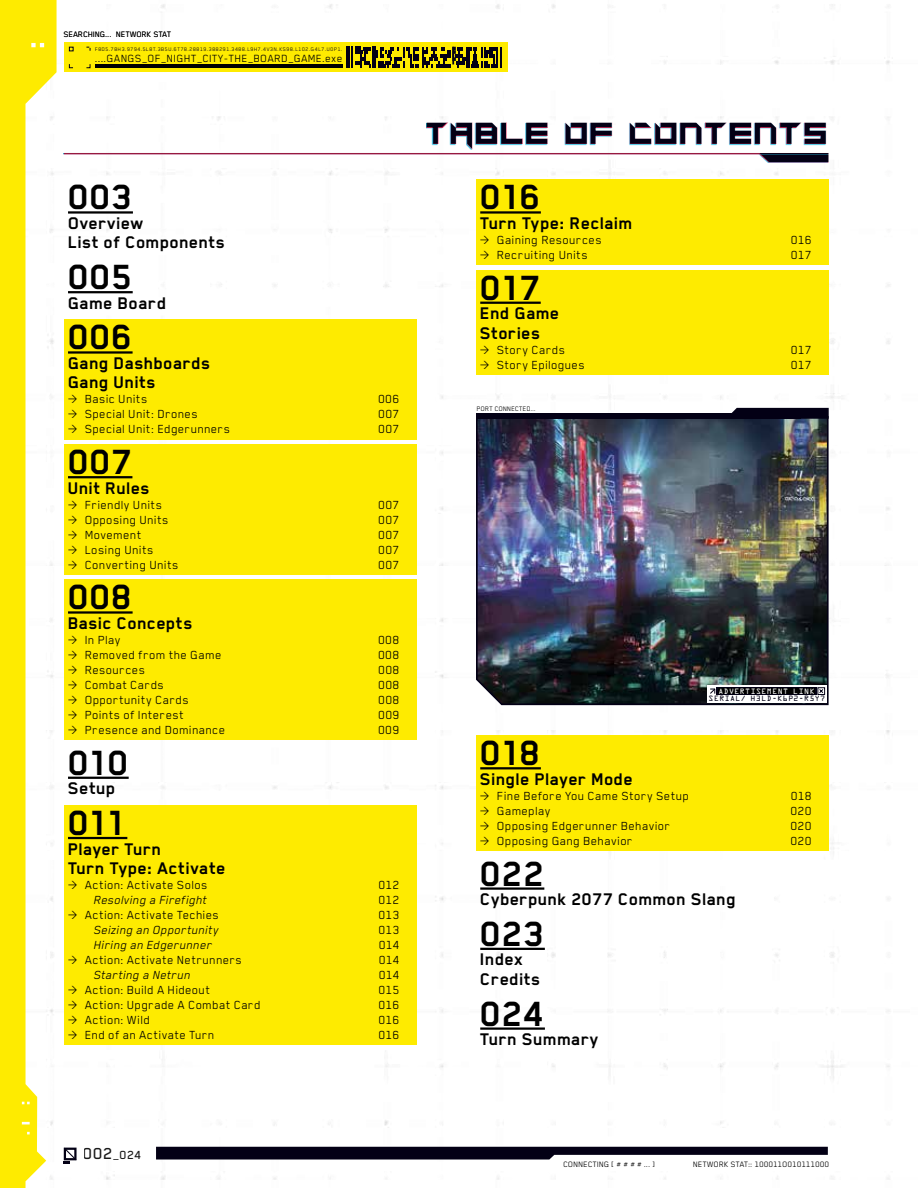
<style>
.page{position:relative;width:918px;height:1188px;background:#fff}
.page>*{position:absolute;margin:0;border:0;box-sizing:border-box;transform-origin:0 0}
.t1{font:700 40.5px "Blender Pro";letter-spacing:.015em;color:#000}
.t2{font:27px "Motor Block";letter-spacing:.03em;color:#030015}
.t3{font:700 19.5px/19.5px "Blender Pro";letter-spacing:.01em;color:#000}
.t4{font:13.5px "Blender Pro";letter-spacing:.025em;color:#000}
.t5{font:italic 13.5px "Blender Pro";letter-spacing:.02em;color:#000}
.t6{font:500 13.5px "Blender Pro";color:#000}
.t7{font:12px "Blender Pro";letter-spacing:.03em;color:#000}
.t8{font:9px "Blender Pro";letter-spacing:.01em;color:#000}
.t9{font:7.5px "Blender Pro";letter-spacing:.01em;color:#000}
.t10{font:6.9px "OCRA Std";letter-spacing:.05em;color:#030015}
.t11{font:6.9px "OCRA Std";letter-spacing:.05em;color:#fff}
.t12{font:6px "Blender Pro";letter-spacing:.08em;color:#030015}
.s1{font-size:18.3px}
</style>
<div class="page">
<svg style="left:0;top:0;width:57px;height:1188px"></svg>
<div style="left:64px;top:43px;width:444px;height:29px;background:#feeb00"></div>
<div style="left:64px;top:444px;width:352px;height:130px;background:#feeb00"></div>
<div style="left:64px;top:319px;width:352px;height:120px;background:#feeb00"></div>
<div style="left:476px;top:179px;width:353px;height:86px;background:#feeb00"></div>
<div style="left:476px;top:270px;width:353px;height:104px;background:#feeb00"></div>
<div style="left:476px;top:735px;width:353px;height:116px;background:#feeb00"></div>
<div style="left:64px;top:579px;width:352px;height:161px;background:#feeb00"></div>
<div style="left:64px;top:805px;width:352px;height:240px;background:#feeb00"></div>
<svg style="left:63px;top:1147px;width:14px;height:17px"></svg>
<hr style="left:95px;top:64px;width:247px;height:4px;background:#000">
<svg style="left:69px;top:47px;width:4px;height:4px"></svg>
<svg style="left:156px;top:1147px;width:672px;height:13px"></svg>
<img style="left:476px;top:419px;width:353px;height:287px">
<div style="left:476px;top:413px;width:324px;height:6px;background:#030015"></div>
<svg style="left:731px;top:408px;width:98px;height:11px"></svg>
<div style="left:707px;top:685px;width:120px;height:18px;background:#fff"></div>
<div style="left:717px;top:688px;width:100px;height:7px;background:#01000a"></div>
<div style="left:719px;top:688px;width:96px;height:6px;background:#000"></div>
<svg style="left:710px;top:688px;width:6px;height:6px"></svg>
<svg style="left:817px;top:687px;width:8px;height:8px"></svg>
<hr style="left:351px;top:47px;width:2px;height:21px;background:#030015">
<svg style="left:355px;top:47px;width:147px;height:21px"></svg>
<hr style="left:347px;top:47px;width:3px;height:21px;background:#030015">
<svg style="left:63px;top:153px;width:766px;height:10px"></svg>
<svg style="left:106px;top:116px;width:727px;height:34px"></svg>
<hr style="left:68px;top:211px;width:65px;height:3px;background:#000">
<hr style="left:68px;top:291px;width:65px;height:2px;background:#000">
<hr style="left:68px;top:351px;width:65px;height:3px;background:#000">
<hr style="left:68px;top:476px;width:64px;height:2px;background:#000">
<hr style="left:68px;top:611px;width:65px;height:3px;background:#000">
<hr style="left:68px;top:777px;width:61px;height:2px;background:#000">
<hr style="left:68px;top:837px;width:59px;height:2px;background:#000">
<hr style="left:480px;top:211px;width:61px;height:3px;background:#000">
<hr style="left:480px;top:302px;width:61px;height:2px;background:#000">
<hr style="left:480px;top:767px;width:61px;height:2px;background:#000">
<hr style="left:480px;top:887px;width:64px;height:3px;background:#000">
<hr style="left:480px;top:948px;width:65px;height:2px;background:#000">
<hr style="left:480px;top:1027px;width:65px;height:3px;background:#000">
<p class="t8" style="left:64px;top:30px;width:109px">SEARCHING... NETWORK STAT</p>
<p class="t12" style="left:95px;top:46px;width:249px">F8D5.78H3.9794.5L8T.3B5U.6T78.28819.388291.3488.L9H7.4V3N.KS98.L102.G4L7.U0P1.</p>
<p class="t7" style="left:95px;top:51px;width:249px">....GANGS_OF_NIGHT_CITY-THE_BOARD_GAME.exe</p>
<h1 class="t1" style="left:68px;top:175px;width:66px">003</h1>
<h3 class="t3" style="left:68px;top:213px;width:159px">Overview<br>List of Components</h3>
<h1 class="t1" style="left:68px;top:255px;width:66px">005</h1>
<h3 class="t3" style="left:68px;top:293px;width:100px">Game Board</h3>
<h1 class="t1" style="left:68px;top:315px;width:66px">006</h1>
<h3 class="t3" style="left:68px;top:353px;width:144px">Gang Dashboards<br>Gang Units</h3>
<p class="t4" style="left:68px;top:392px;width:81px">&gt; Basic Units</p>
<p class="t4" style="left:378px;top:392px;width:23px">006</p>
<p class="t4" style="left:68px;top:407px;width:132px">&gt; Special Unit: Drones</p>
<p class="t4" style="left:378px;top:407px;width:23px">007</p>
<p class="t4" style="left:68px;top:422px;width:164px">&gt; Special Unit: Edgerunners</p>
<p class="t4" style="left:378px;top:422px;width:23px">007</p>
<h1 class="t1" style="left:68px;top:440px;width:66px">007</h1>
<h3 class="t3" style="left:68px;top:478px;width:83px">Unit Rules</h3>
<p class="t4" style="left:68px;top:497px;width:96px">&gt; Friendly Units</p>
<p class="t4" style="left:378px;top:497px;width:23px">007</p>
<p class="t4" style="left:68px;top:512px;width:102px">&gt; Opposing Units</p>
<p class="t4" style="left:378px;top:512px;width:23px">007</p>
<p class="t4" style="left:68px;top:527px;width:75px">&gt; Movement</p>
<p class="t4" style="left:378px;top:527px;width:23px">007</p>
<p class="t4" style="left:68px;top:542px;width:87px">&gt; Losing Units</p>
<p class="t4" style="left:378px;top:542px;width:23px">007</p>
<p class="t4" style="left:68px;top:557px;width:112px">&gt; Converting Units</p>
<p class="t4" style="left:378px;top:557px;width:23px">007</p>
<h1 class="t1" style="left:68px;top:575px;width:66px">008</h1>
<h3 class="t3" style="left:68px;top:613px;width:126px">Basic Concepts</h3>
<p class="t4" style="left:68px;top:633px;width:54px">&gt; In Play</p>
<p class="t4" style="left:378px;top:633px;width:23px">008</p>
<p class="t4" style="left:68px;top:648px;width:155px">&gt; Removed from the Game</p>
<p class="t4" style="left:378px;top:648px;width:23px">008</p>
<p class="t4" style="left:68px;top:663px;width:79px">&gt; Resources</p>
<p class="t4" style="left:378px;top:663px;width:23px">008</p>
<p class="t4" style="left:68px;top:678px;width:98px">&gt; Combat Cards</p>
<p class="t4" style="left:378px;top:678px;width:23px">008</p>
<p class="t4" style="left:68px;top:693px;width:122px">&gt; Opportunity Cards</p>
<p class="t4" style="left:378px;top:693px;width:23px">008</p>
<p class="t4" style="left:68px;top:708px;width:118px">&gt; Points of Interest</p>
<p class="t4" style="left:378px;top:708px;width:23px">009</p>
<p class="t4" style="left:68px;top:723px;width:159px">&gt; Presence and Dominance</p>
<p class="t4" style="left:378px;top:723px;width:23px">009</p>
<h1 class="t1" style="left:68px;top:741px;width:62px">010</h1>
<h3 class="t3" style="left:68px;top:778px;width:49px">Setup</h3>
<h1 class="t1" style="left:68px;top:801px;width:61px">011</h1>
<h3 class="t3" style="left:68px;top:839px;width:159px">Player Turn<br>Turn Type: Activate</h3>
<p class="t4" style="left:68px;top:878px;width:141px">&gt; Action: Activate Solos</p>
<p class="t4" style="left:379px;top:878px;width:22px">012</p>
<p class="t5" style="left:94px;top:893px;width:115px">Resolving a Firefight</p>
<p class="t4" style="left:379px;top:893px;width:22px">012</p>
<p class="t4" style="left:68px;top:908px;width:153px">&gt; Action: Activate Techies</p>
<p class="t4" style="left:379px;top:908px;width:22px">013</p>
<p class="t5" style="left:94px;top:923px;width:126px">Seizing an Opportunity</p>
<p class="t4" style="left:379px;top:923px;width:22px">013</p>
<p class="t5" style="left:94px;top:938px;width:120px">Hiring an Edgerunner</p>
<p class="t4" style="left:379px;top:938px;width:22px">014</p>
<p class="t4" style="left:68px;top:953px;width:176px">&gt; Action: Activate Netrunners</p>
<p class="t4" style="left:379px;top:953px;width:22px">014</p>
<p class="t5" style="left:94px;top:968px;width:98px">Starting a Netrun</p>
<p class="t4" style="left:379px;top:968px;width:22px">014</p>
<p class="t4" style="left:68px;top:983px;width:144px">&gt; Action: Build A Hideout</p>
<p class="t4" style="left:379px;top:983px;width:22px">015</p>
<p class="t4" style="left:68px;top:998px;width:194px">&gt; Action: Upgrade A Combat Card</p>
<p class="t4" style="left:379px;top:998px;width:22px">016</p>
<p class="t4" style="left:68px;top:1013px;width:84px">&gt; Action: Wild</p>
<p class="t4" style="left:379px;top:1013px;width:22px">016</p>
<p class="t4" style="left:68px;top:1028px;width:148px">&gt; End of an Activate Turn</p>
<p class="t4" style="left:379px;top:1028px;width:22px">016</p>
<h2 class="t2" style="left:426px;top:117px;width:404px">TABLE OF CONTENTS</h2>
<h1 class="t1" style="left:480px;top:175px;width:62px">016</h1>
<h3 class="t3" style="left:480px;top:213px;width:154px">Turn Type: Reclaim</h3>
<p class="t4" style="left:480px;top:233px;width:123px">&gt; Gaining Resources</p>
<p class="t4" style="left:791px;top:233px;width:22px">016</p>
<p class="t4" style="left:480px;top:248px;width:109px">&gt; Recruiting Units</p>
<p class="t4" style="left:791px;top:248px;width:22px">017</p>
<h1 class="t1" style="left:480px;top:266px;width:62px">017</h1>
<h3 class="t3" style="left:480px;top:303px;width:81px">End Game<br>Stories</h3>
<p class="t4" style="left:480px;top:342px;width:87px">&gt; Story Cards</p>
<p class="t4" style="left:791px;top:342px;width:22px">017</p>
<p class="t4" style="left:480px;top:357px;width:106px">&gt; Story Epilogues</p>
<p class="t4" style="left:791px;top:357px;width:22px">017</p>
<p class="t9" style="left:477px;top:405px;width:61px">PORT CONNECTED...</p>
<p class="t11" style="left:719px;top:688px;width:98px">ADVERTISEMENT LINK</p>
<p class="t10" style="left:709px;top:696px;width:118px">SERIAL/ H3LD-K6P2-R5Y7</p>
<h1 class="t1" style="left:480px;top:731px;width:62px">018</h1>
<h3 class="t3" style="left:480px;top:769px;width:154px">Single Player Mode</h3>
<p class="t4" style="left:480px;top:788px;width:210px">&gt; Fine Before You Came Story Setup</p>
<p class="t4" style="left:791px;top:788px;width:22px">018</p>
<p class="t4" style="left:480px;top:803px;width:72px">&gt; Gameplay</p>
<p class="t4" style="left:791px;top:803px;width:23px">020</p>
<p class="t4" style="left:480px;top:818px;width:192px">&gt; Opposing Edgerunner Behavior</p>
<p class="t4" style="left:791px;top:818px;width:23px">020</p>
<p class="t4" style="left:480px;top:833px;width:154px">&gt; Opposing Gang Behavior</p>
<p class="t4" style="left:791px;top:833px;width:23px">020</p>
<h1 class="t1" style="left:480px;top:851px;width:66px">022</h1>
<h3 class="t3" style="left:480px;top:889px;width:257px">Cyberpunk 2077 Common Slang</h3>
<h1 class="t1" style="left:480px;top:912px;width:66px">023</h1>
<h3 class="t3" style="left:480px;top:949px;width:62px">Index<br>Credits</h3>
<h1 class="t1" style="left:480px;top:991px;width:66px">024</h1>
<h3 class="t3" style="left:480px;top:1029px;width:120px">Turn Summary</h3>
<p class="t6" style="left:84px;top:1148px;width:59px"><span class="s1">002</span>_024</p>
<p class="t8" style="left:563px;top:1159px;width:94px">CONNECTING [ # # # # ... ]</p>
<p class="t8" style="left:693px;top:1159px;width:138px">NETWORK STAT:: 100011O010111000</p>
</div>
